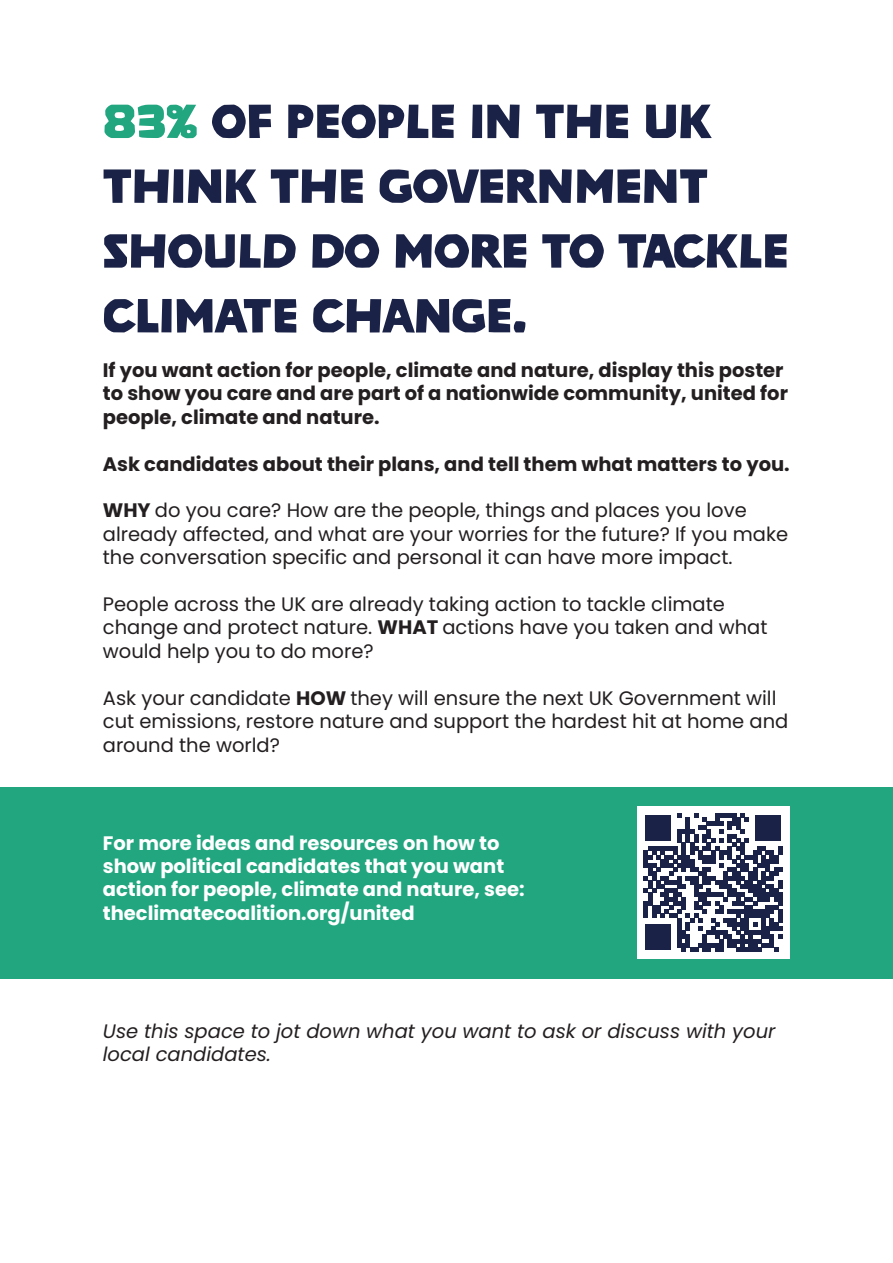
<style>
.page{position:relative;width:893px;height:1263px;background:#fff}
.page>*{position:absolute;margin:0;border:0;box-sizing:border-box;transform-origin:0 0}
.t1{font:500 54px/64.8px "Poleno";color:#1b2247}
.t2{font:19.5px/23.4px "Poppins";color:#231f20}
.t3{font:700 19.5px/23.4px "Poppins";color:#231f20}
.t4{font:700 19.5px/23.4px "Poppins";color:#fff}
.t5{font:italic 19.5px/23.4px "Poppins";color:#231f20}
.s1{color:#22a67f}
.s2{font-weight:700}
</style>
<div class="page">
<div style="left:0;top:787px;width:893px;height:191px;background:#22a67f"></div>
<div style="left:637px;top:806px;width:152px;height:152px;background:#fff"></div>
<svg style="left:644px;top:813px;width:138px;height:138px"></svg>
<div style="left:646px;top:815px;width:25px;height:25px;background:#1b2247"></div>
<div style="left:755px;top:815px;width:25px;height:25px;background:#1b2247"></div>
<div style="left:646px;top:924px;width:25px;height:25px;background:#1b2247"></div>
<h1 class="t1" style="left:103px;top:88px;width:688px"><span class="s1">83%</span> OF PEOPLE IN THE UK<br>THINK THE GOVERNMENT<br>SHOULD DO MORE TO TACKLE<br>CLIMATE CHANGE.</h1>
<p class="t3" style="left:103px;top:359px;width:687px">If you want action for people, climate and nature, display this poster to show you care and are part of a nationwide community, united for people, climate and nature.</p>
<p class="t3" style="left:103px;top:452px;width:688px">Ask candidates about their plans, and tell them what matters to you.</p>
<p class="t2" style="left:103px;top:499px;width:687px"><span class="s2">WHY</span> do you care? How are the people, things and places you love already affected, and what are your worries for the future? If you make the conversation specific and personal it can have more impact.</p>
<p class="t2" style="left:103px;top:593px;width:666px">People across the UK are already taking action to tackle climate change and protect nature. <span class="s2">WHAT</span> actions have you taken and what would help you to do more?</p>
<p class="t2" style="left:103px;top:686px;width:687px">Ask your candidate <span class="s2">HOW</span> they will ensure the next UK Government will cut emissions, restore nature and support the hardest hit at home and around the world?</p>
<p class="t4" style="left:103px;top:831px;width:423px">For more ideas and resources on how to show political candidates that you want action for people, climate and nature, see: theclimatecoalition.org/united</p>
<p class="t5" style="left:103px;top:1019px;width:674px">Use this space to jot down what you want to ask or discuss with your local candidates.</p>
</div>
